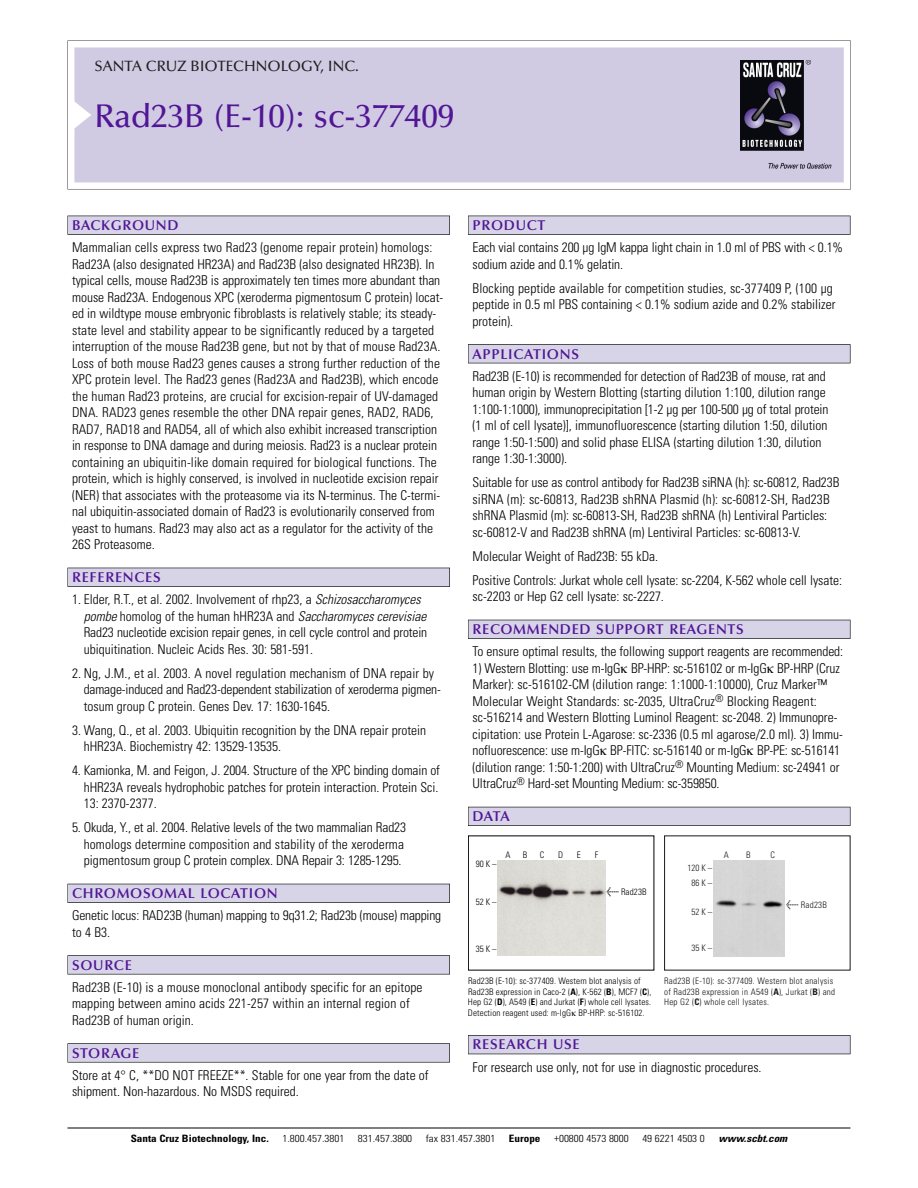
<style>
.page{position:relative;width:918px;height:1188px;background:#fff}
.page>*{position:absolute;margin:0;border:0;box-sizing:border-box;transform-origin:0 0}
.t1{font:500 33px "Optima";color:#511695}
.t2{font:500 15px "Optima";color:#231f20}
.t3{font:600 14.25px "Optima";letter-spacing:.05em;color:#511695}
.t4{font:300 condensed 13.5px/16.5px "Univers";color:#000}
.t5{font:300 condensed 10.2px "Univers";color:#000;scale:1.1 1}
.t6{font:700 condensed 10.2px "Univers";color:#000;scale:1.1 1}
.t7{font:italic 700 condensed 10.2px "Univers";color:#000;scale:1.1 1}
.t8{font:300 condensed 9px/10.5px "Univers";letter-spacing:.015em;color:#000}
.t9{font:300 condensed 9px/10.5px "Univers";letter-spacing:.025em;color:#191919}
.s1{font-style:italic}
.s2{font-family:"Meta Plus";font-weight:400;font-stretch:normal;font-size:10.5px}
.s3{font-weight:700}
</style>
<div class="page">
<svg style="left:68px;top:40px;width:783px;height:149px"></svg>
<div style="left:74px;top:47px;width:770px;height:135px;background:#d1cae3"></div>
<img style="left:741px;top:60px;width:90px;height:108px">
<div style="left:68px;top:216px;width:382px;height:19px;background:#535256"></div>
<div style="left:68px;top:216px;width:381px;height:18px;background:#d7d4e8"></div>
<div style="left:68px;top:568px;width:382px;height:19px;background:#525156"></div>
<div style="left:68px;top:568px;width:381px;height:18px;background:#d7d4e8"></div>
<div style="left:68px;top:884px;width:382px;height:19px;background:#515057"></div>
<div style="left:68px;top:884px;width:381px;height:18px;background:#d7d4e8"></div>
<div style="left:68px;top:955px;width:382px;height:19px;background:#575659"></div>
<div style="left:68px;top:956px;width:381px;height:18px;background:#d7d4e8"></div>
<svg style="left:68px;top:1043px;width:382px;height:20px"></svg>
<div style="left:68px;top:1044px;width:381px;height:18px;background:#d7d4e8"></div>
<div style="left:468px;top:216px;width:382px;height:19px;background:#535256"></div>
<div style="left:468px;top:216px;width:382px;height:18px;background:#d7d4e8"></div>
<div style="left:468px;top:344px;width:382px;height:19px;background:#515155"></div>
<div style="left:468px;top:345px;width:382px;height:18px;background:#d7d4e8"></div>
<div style="left:468px;top:620px;width:382px;height:19px;background:#515057"></div>
<div style="left:468px;top:620px;width:382px;height:18px;background:#d7d4e8"></div>
<div style="left:468px;top:807px;width:382px;height:19px;background:#535259"></div>
<div style="left:468px;top:807px;width:382px;height:18px;background:#d7d4e8"></div>
<div style="left:468px;top:1035px;width:382px;height:19px;background:#525158"></div>
<div style="left:468px;top:1036px;width:382px;height:18px;background:#d7d4e8"></div>
<hr style="left:68px;top:1128px;width:782px;height:1px;background:#000">
<div style="left:713px;top:861px;width:71px;height:95px;background:#d4d4d4"></div>
<img style="left:498px;top:861px;width:107px;height:94px">
<p class="t2" style="left:94px;top:60px;width:266px">SANTA CRUZ BIOTECHNOLOGY, INC.</p>
<p class="t1" style="left:94px;top:102px;width:361px">Rad23B (E-10): sc-377409</p>
<p class="t3" style="left:72px;top:219px;width:108px">BACKGROUND</p>
<p class="t4" style="left:72px;top:240px;width:373px">Mammalian cells express two Rad23 (genome repair protein) homologs:<br>Rad23A (also designated HR23A) and Rad23B (also designated HR23B). In typical cells, mouse Rad23B is approximately ten times more abundant than mouse Rad23A. Endogenous XPC (xeroderma pigmentosum C protein) locat&shy;ed in wildtype mouse embryonic fibroblasts is relatively stable; its steady&shy;state level and stability appear to be significantly reduced by a targeted interruption of the mouse Rad23B gene, but not by that of mouse Rad23A.<br>Loss of both mouse Rad23 genes causes a strong further reduction of the XPC protein level. The Rad23 genes (Rad23A and Rad23B), which encode the human Rad23 proteins, are crucial for excision-repair of UV-damaged DNA. RAD23 genes resemble the other DNA repair genes, RAD2, RAD6, RAD7, RAD18 and RAD54, all of which also exhibit increased transcription in response to DNA damage and during meiosis. Rad23 is a nuclear protein containing an ubiquitin-like domain required for biological functions. The protein, which is highly conserved, is involved in nucleotide excision repair (NER) that associates with the proteasome via its N-terminus. The C-termi&shy;nal ubiquitin-associated domain of Rad23 is evolutionarily conserved from yeast to humans. Rad23 may also act as a regulator for the activity of the 26S Proteasome.</p>
<p class="t3" style="left:72px;top:571px;width:90px">REFERENCES</p>
<p class="t4" style="left:84px;top:592px;width:347px;text-indent:-12px">1. Elder, R.T., et al. 2002. Involvement of rhp23, a <span class="s1">Schizosaccharomyces pombe</span> h o m o l o g o f t h e h u m a n h H R 2 3 A a n d <span class="s1">Saccharomyces cerevisiae </span>Rad23 nucleotide excision repair genes, in cell cycle control and protein ubiquitination. Nucleic Acids Res. 30: 581-591.</p>
<p class="t4" style="left:84px;top:666px;width:359px;text-indent:-12px">2. Ng, J.M., et al. 2003. A novel regulation mechanism of DNA repair by damage-induced and Rad23-dependent stabilization of xeroderma pigmen&shy;tosum group C protein. Genes Dev. 17: 1630-1645.</p>
<p class="t4" style="left:84px;top:723px;width:344px;text-indent:-12px">3. Wang, Q., et al. 2003. Ubiquitin recognition by the DNA repair protein hHR23A. Biochemistry 42: 13529-13535.</p>
<p class="t4" style="left:84px;top:763px;width:358px;text-align:justify;text-indent:-12px">4. Kamionka, M. and Feigon, J. 2004. Structure of the XPC binding domain of hHR23A reveals hydrophobic patches for protein interaction. Protein Sci.<br>13: 2370-2377.</p>
<p class="t4" style="left:84px;top:820px;width:324px;text-indent:-12px">5. Okuda, Y., et al. 2004. Relative levels of the two mammalian Rad23 homologs determine composition and stability of the xeroderma pigmentosum group C protein complex. DNA Repair 3: 1285-1295.</p>
<p class="t3" style="left:72px;top:887px;width:207px">CHROMOSOMAL LOCATION</p>
<p class="t4" style="left:72px;top:909px;width:371px">Genetic locus: RAD23B (human) mapping to 9q31.2; Rad23b (mouse) mapping to 4 B3.</p>
<p class="t3" style="left:72px;top:959px;width:61px">SOURCE</p>
<p class="t4" style="left:72px;top:980px;width:352px">Rad23B (E-10) is a mouse monoclonal antibody specific for an epitope mapping between amino acids 221-257 within an internal region of<br>Rad23B of human origin.</p>
<p class="t3" style="left:72px;top:1047px;width:69px">STORAGE</p>
<p class="t4" style="left:72px;top:1068px;width:358px">Store at 4° C, **DO NOT FREEZE**. Stable for one year from the date of shipment. Non-hazardous. No MSDS required.</p>
<p class="t3" style="left:473px;top:219px;width:74px">PRODUCT</p>
<p class="t4" style="left:473px;top:240px;width:372px">Each vial contains 200 µg IgM kappa light chain in 1.0 ml of PBS with &lt; 0.1% sodium azide and 0.1% gelatin.</p>
<p class="t4" style="left:473px;top:281px;width:364px">Blocking peptide available for competition studies, sc-377409 P, (100 µg peptide in 0.5 ml PBS containing &lt; 0.1% sodium azide and 0.2% stabilizer protein).</p>
<p class="t3" style="left:473px;top:348px;width:108px">APPLICATIONS</p>
<p class="t4" style="left:473px;top:369px;width:357px">Rad23B (E-10) is recommended for detection of Rad23B of mouse, rat and human origin by Western Blotting (starting dilution 1:100, dilution range 1:100-1:1000), immunoprecipitation [1-2 µg per 100-500 µg of total protein (1 ml of cell lysate)], immunofluorescence (starting dilution 1:50, dilution range 1:50-1:500) and solid phase ELISA (starting dilution 1:30, dilution range 1:30-1:3000).</p>
<p class="t4" style="left:473px;top:475px;width:368px">Suitable for use as control antibody for Rad23B siRNA (h): sc-60812, Rad23B siRNA (m): sc-60813, Rad23B shRNA Plasmid (h): sc-60812-SH, Rad23B shRNA Plasmid (m): sc-60813-SH, Rad23B shRNA (h) Lentiviral Particles: sc-60812-V and Rad23B shRNA (m) Lentiviral Particles: sc-60813-V.</p>
<p class="t4" style="left:473px;top:549px;width:187px">Molecular Weight of Rad23B: 55 kDa.</p>
<p class="t4" style="left:473px;top:573px;width:371px">Positive Controls: Jurkat whole cell lysate: sc-2204, K-562 whole cell lysate: sc-2203 or Hep G2 cell lysate: sc-2227.</p>
<p class="t3" style="left:473px;top:623px;width:273px">RECOMMENDED SUPPORT REAGENTS</p>
<p class="t4" style="left:473px;top:645px;width:372px">To ensure optimal results, the following support reagents are recommended:</p>
<p class="t4" style="left:473px;top:661px;width:372px">1) Western Blotting: use m-IgG BP-HRP: sc-516102 or m-IgG BP-HRP (Cruz Marker): sc-516102-CM (dilution range: 1:1000-1:10000), Cruz Marker™ Molecular Weight Standards: sc-2035, UltraCruz<sup>®</sup> Blocking Reagent: sc-516214 and Western Blotting Luminol Reagent: sc-2048. 2) Immunopre&shy;cipitation: use Protein L-Agarose: sc-2336 (0.5 ml agarose/2.0 ml). 3) Immu&shy;nofluorescence: use m-IgG BP-FITC: sc-516140 or m-IgG BP-PE: sc-516141 (dilution range: 1:50-1:200) with UltraCruz<sup>®</sup> Mounting Medium: sc-24941 or UltraCruz<sup>®</sup> Hard-set Mounting Medium: sc-359850.</p>
<p class="t3" style="left:473px;top:810px;width:39px">DATA</p>
<p class="t8" style="left:506px;top:850px;width:7px">A</p>
<p class="t8" style="left:523px;top:850px;width:6px">B</p>
<p class="t8" style="left:540px;top:850px;width:6px">C</p>
<p class="t8" style="left:558px;top:850px;width:7px">D</p>
<p class="t8" style="left:577px;top:850px;width:5px">E</p>
<p class="t8" style="left:595px;top:850px;width:5px">F</p>
<p class="t9" style="left:724px;top:850px;width:7px">A</p>
<p class="t9" style="left:746px;top:850px;width:6px">B</p>
<p class="t9" style="left:771px;top:850px;width:6px">C</p>
<p class="t8" style="left:476px;top:860px;width:22px">90 K –</p>
<p class="t8" style="left:476px;top:898px;width:22px">52 K –</p>
<p class="t8" style="left:476px;top:944px;width:22px">35 K –</p>
<p class="t8" style="left:606px;top:888px;width:42px"><span class="s2">&lt;</span> Rad23B</p>
<p class="t9" style="left:687px;top:860px;width:26px;line-height:15.8px;text-align:center">120 K –<br>86K–</p>
<p class="t9" style="left:691px;top:908px;width:22px">52K–</p>
<p class="t9" style="left:691px;top:944px;width:22px">35K–</p>
<p class="t9" style="left:786px;top:901px;width:42px"><span class="s2">&lt;</span> Rad23B</p>
<p class="t8" style="left:468px;top:977px;width:185px">Rad23B (E-10): sc-377409. Western blot analysis of Rad23B expression in Caco-2 (<span class="s3">A</span>), K-562 (<span class="s3">B</span>), MCF7 (<span class="s3">C</span>), Hep G2 (<span class="s3">D</span>), A549 (<span class="s3">E</span>) and Jurkat (<span class="s3">F</span>) whole cell lysates.<br>Detection reagent used: m-IgG BP-HRP: sc-516102.</p>
<p class="t9" style="left:664px;top:977px;width:172px">Rad23B (E-10): sc-377409. Western blot analysis of Rad23B expression in A549 (<span class="s3">A</span>), Jurkat (<span class="s3">B</span>) and<br>Hep G2 (<span class="s3">C</span>) whole cell lysates.</p>
<p class="t3" style="left:473px;top:1039px;width:109px">RESEARCH USE</p>
<p class="t4" style="left:473px;top:1060px;width:291px">For research use only, not for use in diagnostic procedures.</p>
<p class="t6" style="left:131px;top:1135px;width:127px">Santa Cruz Biotechnology, Inc.</p>
<p class="t5" style="left:282px;top:1135px;width:58px">1.800.457.3801</p>
<p class="t5" style="left:358px;top:1135px;width:51px">831.457.3800</p>
<p class="t5" style="left:426px;top:1135px;width:65px">fax 831.457.3801</p>
<p class="t6" style="left:509px;top:1135px;width:30px">Europe</p>
<p class="t5" style="left:554px;top:1135px;width:69px">+00800 4573 8000</p>
<p class="t5" style="left:642px;top:1135px;width:58px">49 6221 4503 0</p>
<p class="t7" style="left:719px;top:1135px;width:66px">www.scbt.com</p>
</div>
